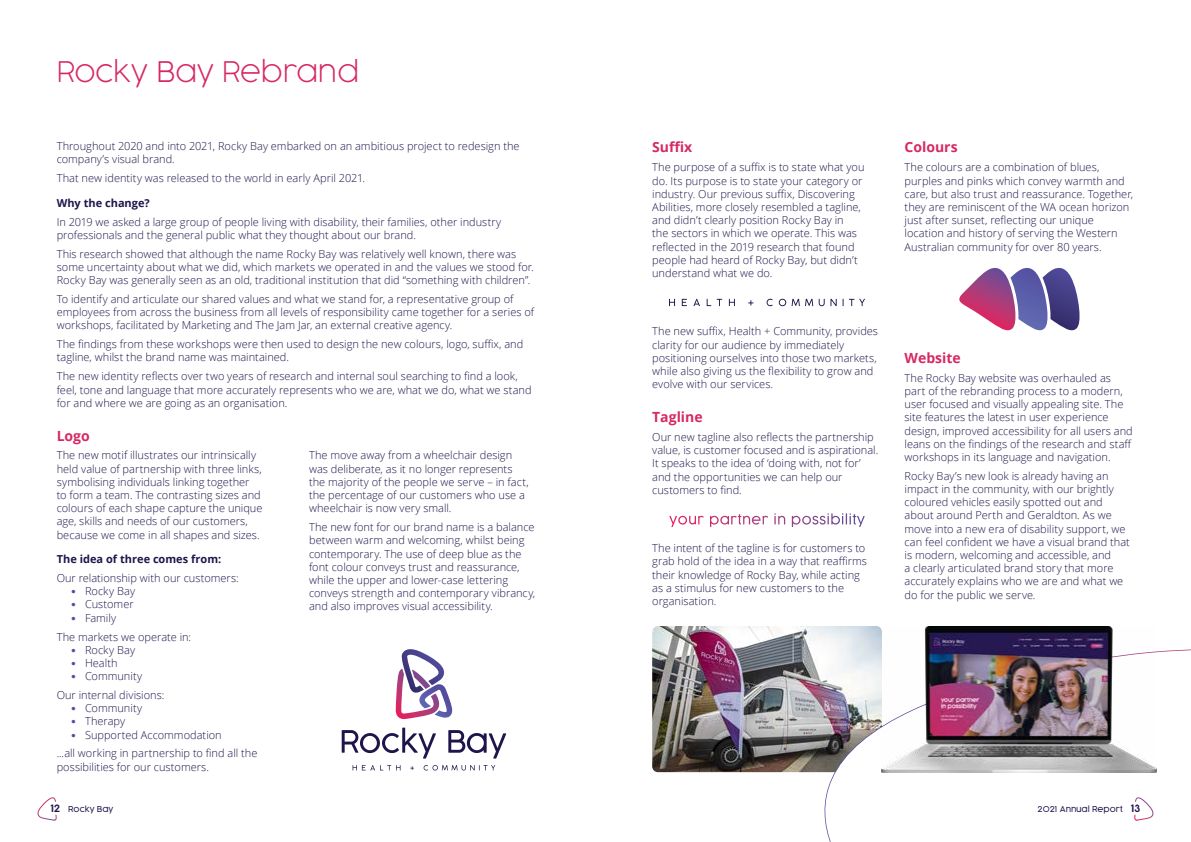
<style>
.page{position:relative;width:1191px;height:842px;background:#fff}
.page>*{position:absolute;margin:0;border:0;box-sizing:border-box;transform-origin:0 0}
.t1{font:200 28px "Cocogoose Pro";color:#d62964}
.t2{font:700 14px "Open Sans";color:#d62964}
.t3{font:300 11px/13.2px "Open Sans";color:#20154b}
.t4{font:700 11px "Open Sans";color:#20154b}
.t5{font:300 8px "Cocogoose Pro";color:#20154b}
.s1{font-family:"Calibri";font-weight:400;color:#534ea1}
.s2{font-size:10px}
</style>
<div class="page">
<img style="left:652px;top:626px;width:461px;height:146px">
<img style="left:813px;top:646px;width:378px;height:196px">
<svg style="left:37px;top:797px;width:20px;height:24px"></svg>
<svg style="left:1133px;top:797px;width:21px;height:24px"></svg>
<svg style="left:342px;top:728px;width:164px;height:30px"></svg>
<svg style="left:352px;top:765px;width:143px;height:5px"></svg>
<svg style="left:396px;top:649px;width:56px;height:70px"></svg>
<svg style="left:669px;top:299px;width:196px;height:7px"></svg>
<svg style="left:774px;top:513px;width:82px;height:12px"></svg>
<svg style="left:959px;top:267px;width:121px;height:64px"></svg>
<h1 class="t1" style="left:57px;top:53px;width:304px">Rocky Bay Rebrand</h1>
<p class="t3" style="left:57px;top:139px;width:464px">Throughout 2020 and into 2021, Rocky Bay embarked on an ambitious project to redesign the company’s visual brand.</p>
<p class="t3" style="left:57px;top:171px;width:310px">That new identity was released to the world in early April 2021.</p>
<p class="t4" style="left:57px;top:195px;width:94px">Why the change?</p>
<p class="t3" style="left:57px;top:215px;width:446px">In 2019 we asked a large group of people living with disability, their families, other industry professionals and the general public what they thought about our brand.</p>
<p class="t3" style="left:57px;top:247px;width:478px">This research showed that although the name Rocky Bay was relatively well known, there was some uncertainty about what we did, which markets we operated in and the values we stood for.<br>Rocky Bay was generally seen as an old, traditional institution that did “something with children”.</p>
<p class="t3" style="left:57px;top:292px;width:479px">To identify and articulate our shared values and what we stand for, a representative group of employees from across the business from all levels of responsibility came together for a series of workshops, facilitated by Marketing and The Jam Jar, an external creative agency.</p>
<p class="t3" style="left:57px;top:337px;width:468px">The findings from these workshops were then used to design the new colours, logo, suffix, and tagline, whilst the brand name was maintained.</p>
<p class="t3" style="left:57px;top:369px;width:476px">The new identity reflects over two years of research and internal soul searching to find a look, feel, tone and language that more accurately represents who we are, what we do, what we stand for and where we are going as an organisation.</p>
<p class="t2" style="left:57px;top:426px;width:35px">Logo</p>
<p class="t3" style="left:57px;top:448px;width:207px">The new motif illustrates our intrinsically held value of partnership with three links, symbolising individuals linking together<br>to form a team. The contrasting sizes and colours of each shape capture the unique age, skills and needs of our customers, because we come in all shapes and sizes.</p>
<p class="t4" style="left:57px;top:551px;width:166px">The idea of three comes from:</p>
<p class="t3" style="left:57px;top:571px;width:183px">Our relationship with our customers:</p>
<p class="t3" style="left:71px;top:584px;width:66px"><span class="s1">•</span> Rocky Bay</p>
<p class="t3" style="left:71px;top:598px;width:64px"><span class="s1">•</span> Customer</p>
<p class="t3" style="left:57px;top:608px;width:136px;line-height:18.9px;text-indent:14px"><span class="s1">•</span> Family<br>The markets we operate in:</p>
<p class="t3" style="left:71px;top:643px;width:66px"><span class="s1">•</span> Rocky Bay</p>
<p class="t3" style="left:71px;top:656px;width:48px"><span class="s1">•</span> Health</p>
<p class="t3" style="left:57px;top:666px;width:109px;line-height:18.9px;text-indent:14px"><span class="s1">•</span> Community<br>Our internal divisions:</p>
<p class="t3" style="left:71px;top:701px;width:73px"><span class="s1">•</span> Community</p>
<p class="t3" style="left:71px;top:714px;width:56px"><span class="s1">•</span> Therapy</p>
<p class="t3" style="left:57px;top:725px;width:202px;line-height:18.9px;text-indent:14px"><span class="s1">•</span> Supported Accommodation<br>...all working in partnership to find all the</p>
<p class="t3" style="left:57px;top:760px;width:154px">possibilities for our customers.</p>
<p class="t3" style="left:309px;top:448px;width:221px">The move away from a wheelchair design was deliberate, as it no longer represents the majority of the people we serve – in fact, the percentage of our customers who use a wheelchair is now very small.</p>
<p class="t3" style="left:309px;top:520px;width:228px">The new font for our brand name is a balance between warm and welcoming, whilst being contemporary. The use of deep blue as the font colour conveys trust and reassurance, while the upper and lower-case lettering conveys strength and contemporary vibrancy, and also improves visual accessibility.</p>
<p class="t2" style="left:652px;top:137px;width:42px">Suffix</p>
<p class="t3" style="left:652px;top:160px;width:214px">The purpose of a suffix is to state what you do. Its purpose is to state your category or industry. Our previous suffix, Discovering Abilities, more closely resembled a tagline, and didn’t clearly position Rocky Bay in<br>the sectors in which we operate. This was reflected in the 2019 research that found people had heard of Rocky Bay, but didn’t understand what we do.</p>
<p class="t3" style="left:652px;top:324px;width:227px">The new suffix, Health + Community, provides clarity for our audience by immediately positioning ourselves into those two markets, while also giving us the flexibility to grow and evolve with our services.</p>
<p class="t2" style="left:652px;top:407px;width:52px">Tagline</p>
<p class="t3" style="left:652px;top:430px;width:228px">Our new tagline also reflects the partnership value, is customer focused and is aspirational.<br>It speaks to the idea of ‘doing with, not for’ and the opportunities we can help our customers to find.</p>
<p class="t3" style="left:652px;top:541px;width:216px">The intent of the tagline is for customers to grab hold of the idea in a way that reaffirms their knowledge of Rocky Bay, while acting as a stimulus for new customers to the organisation.</p>
<p class="t2" style="left:904px;top:137px;width:55px">Colours</p>
<p class="t3" style="left:904px;top:160px;width:230px">The colours are a combination of blues, purples and pinks which convey warmth and care, but also trust and reassurance. Together, they are reminiscent of the WA ocean horizon just after sunset, reflecting our unique location and history of serving the Western Australian community for over 80 years.</p>
<p class="t2" style="left:904px;top:348px;width:58px">Website</p>
<p class="t3" style="left:904px;top:371px;width:230px">The Rocky Bay website was overhauled as part of the rebranding process to a modern, user focused and visually appealing site. The site features the latest in user experience design, improved accessibility for all users and leans on the findings of the research and staff workshops in its language and navigation.</p>
<p class="t3" style="left:904px;top:469px;width:227px">Rocky Bay’s new look is already having an impact in the community, with our brightly coloured vehicles easily spotted out and about around Perth and Geraldton. As we move into a new era of disability support, we can feel confident we have a visual brand that is modern, welcoming and accessible, and<br>a clearly articulated brand story that more accurately explains who we are and what we do for the public we serve.</p>
<p class="t5" style="left:50px;top:803px;width:64px"><span class="s2">12</span> Rocky Bay</p>
<p class="t5" style="left:1037px;top:803px;width:104px">2021 Annual Report <span class="s2">13</span></p>
</div>
